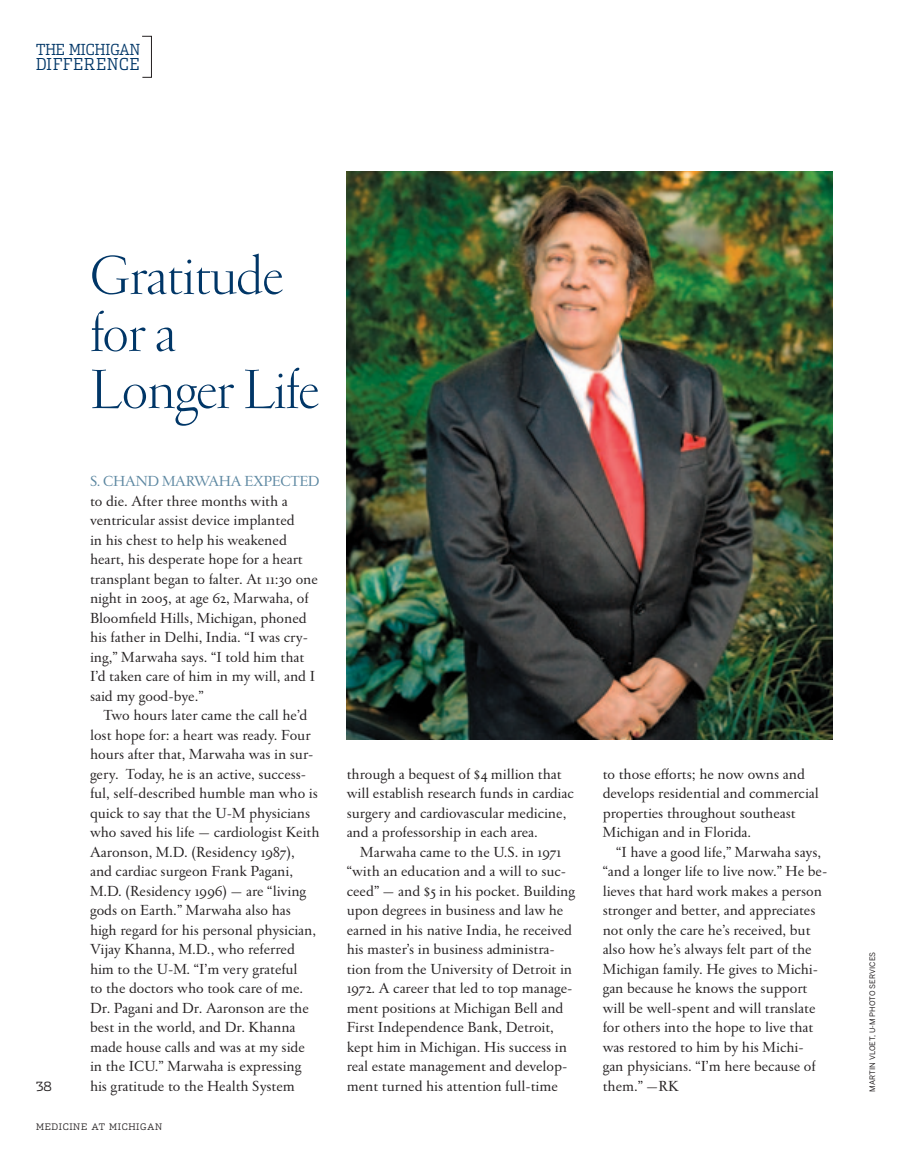
<style>
.page{position:relative;width:905px;height:1175px;background:#fff}
.page>*{position:absolute;margin:0;border:0;box-sizing:border-box;transform-origin:0 0}
.Garr__Headline__42_4{font:300 60px "Garamond FB Display";letter-spacing:-.02em;color:#003667}
.t1{font:300 16.5px "Dispatch Cond";letter-spacing:.055em;color:#003667}
.Garr__Body__10_5_13{font:15.75px/19.5px "Garamond FB Text";color:#231f20}
.t2{font:300 15.3px "Dispatch Cond";color:#003667}
.t3{font:300 12.75px "Dispatch";color:#231f20}
.t4{font:300 9px "Dispatch";letter-spacing:.07em;color:#231f20}
.t5{font:7.5px "Benton Sans Regluar";letter-spacing:.01em;color:#231f20}
.s1{color:#5c87a1}
</style>
<div class="page">
<div style="left:142px;top:36px;width:10px;height:42px;border:1px solid #231f20"></div>
<img style="left:346px;top:172px;width:486px;height:568px">
<p class="t2" style="left:36px;top:41px;width:106px">THE MICHIGAN</p>
<p class="t1" style="left:36px;top:54px;width:105px">DIFFERENCE</p>
<p class="t3" style="left:36px;top:1078px;width:17px">38</p>
<p class="Garr__Headline__42_4" style="left:90px;top:244px;width:195px">Gratitude</p>
<p class="Garr__Headline__42_4" style="left:90px;top:301px;width:88px">for a</p>
<p class="Garr__Headline__42_4" style="left:90px;top:358px;width:230px">Longer Life</p>
<p class="Garr__Body__10_5_13" style="left:90px;top:472px;width:231px"><span class="s1">S. CHAND MARWAHA EXPECTED </span>to die. After three months with a ventricular assist device implanted<br>in his chest to help his weakened heart, his desperate hope for a heart transplant began to falter. At 11:30 one night in 2005, at age 62, Marwaha, of Bloomfield Hills, Michigan, phoned his father in Delhi, India. “I was cry&shy;ing,” Marwaha says. “I told him that I’d taken care of him in my will, and I said my good-bye.”</p>
<p class="Garr__Body__10_5_13" style="left:90px;top:706px;width:231px;text-indent:14px">Two hours later came the call he’d lost hope for: a heart was ready. Four hours after that, Marwaha was in sur&shy;gery. Today, he is an active, success&shy;ful, self-described humble man who is quick to say that the U-M physicians who saved his life — cardiologist Keith Aaronson, M.D. (Residency 1987), and cardiac surgeon Frank Pagani, M.D. (Residency 1996) — are “living gods on Earth.” Marwaha also has high regard for his personal physician, Vijay Khanna, M.D., who referred him to the U-M. “I’m very grateful<br>to the doctors who took care of me.<br>Dr. Pagani and Dr. Aaronson are the best in the world, and Dr. Khanna made house calls and was at my side in the ICU.” Marwaha is expressing his gratitude to the Health System</p>
<p class="t4" style="left:36px;top:1121px;width:128px">MEDICINE AT MICHIGAN</p>
<p class="Garr__Body__10_5_13" style="left:346px;top:765px;width:228px">through a bequest of $4 million that will establish research funds in cardiac surgery and cardiovascular medicine, and a professorship in each area.</p>
<p class="Garr__Body__10_5_13" style="left:346px;top:843px;width:230px;text-indent:14px">Marwaha came to the U.S. in 1971 “with an education and a will to suc&shy;ceed” — and $5 in his pocket. Building upon degrees in business and law he earned in his native India, he received his master’s in business administra&shy;tion from the University of Detroit in 1972. A career that led to top manage&shy;ment positions at Michigan Bell and First Independence Bank, Detroit, kept him in Michigan. His success in real estate management and develop&shy;ment turned his attention full-time</p>
<p class="Garr__Body__10_5_13" style="left:602px;top:765px;width:217px">to those efforts; he now owns and develops residential and commercial properties throughout southeast<br>Michigan and in Florida.</p>
<p class="Garr__Body__10_5_13" style="left:602px;top:843px;width:226px;text-indent:14px">“I have a good life,” Marwaha says, “and a longer life to live now.” He be&shy;lieves that hard work makes a person stronger and better, and appreciates not only the care he’s received, but also how he’s always felt part of the Michigan family. He gives to Michi&shy;gan because he knows the support will be well-spent and will translate for others into the hope to live that was restored to him by his Michi&shy;gan physicians. “I’m here because of them.” —RK</p>
<p class="t5" style="left:868px;top:1091px;width:141px;rotate:-90deg">MARTIN VLOET, U-M PHOTO SERVICES</p>
</div>
